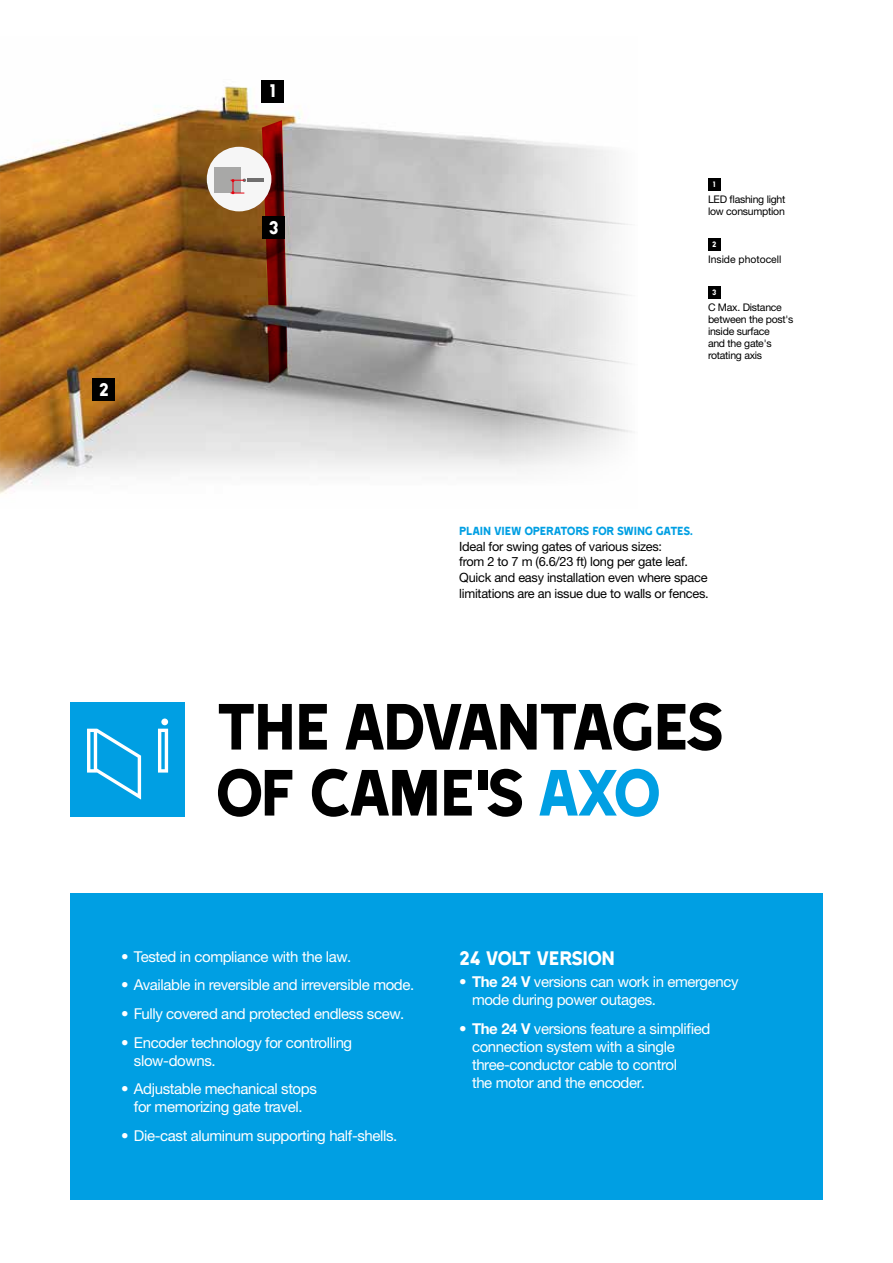
<style>
.page{position:relative;width:893px;height:1263px;background:#fff}
.page>*{position:absolute;margin:0;border:0;box-sizing:border-box;transform-origin:0 0}
.t1{font:75px/66px "Came Type";letter-spacing:-.05em;color:#000}
.t2{font:22.5px "Came Type";letter-spacing:-.03em;color:#fff}
.t3{font:16.8px "Came Type";color:#fff}
.t4{font:15px/18px "Helvetica Neue LTW1 G";letter-spacing:-.025em;color:#fff}
.t5{font:13.5px "Came Type";letter-spacing:-.025em;color:#009fe3}
.t6{font:12.75px/15.8px "Helvetica Neue LTW1 G";letter-spacing:-.02em;color:#000}
.t7{font:10.5px/12px "Helvetica Neue LTW1 G";letter-spacing:-.025em;color:#000}
.t8{font:10.5px "Helvetica Neue LTW1 G";color:#000}
.t9{font:9px "Came Type";color:#fff}
.s1{color:#009fe3}
.s2{font-weight:700}
</style>
<div class="page">
<img style="left:0;top:86px;width:632px;height:408px">
<svg style="left:262px;top:120px;width:24px;height:186px"></svg>
<svg style="left:267px;top:324px;width:20px;height:58px"></svg>
<div style="left:261px;top:80px;width:23px;height:23px;background:#000"></div>
<div style="left:70px;top:893px;width:753px;height:306px;background:#009fe3"></div>
<div style="left:70px;top:702px;width:115px;height:114px;background:#009fe3"></div>
<div style="left:161px;top:718px;width:7px;height:7px;background:#fff;border-radius:50%"></div>
<svg style="left:158px;top:729px;width:10px;height:43px"></svg>
<svg style="left:87px;top:729px;width:54px;height:71px"></svg>
<div style="left:92px;top:378px;width:23px;height:23px;background:#000"></div>
<div style="left:708px;top:179px;width:13px;height:12px;background:#000"></div>
<div style="left:708px;top:239px;width:13px;height:12px;background:#000"></div>
<div style="left:708px;top:287px;width:13px;height:12px;background:#000"></div>
<div style="left:263px;top:216px;width:22px;height:23px;background:#000"></div>
<div style="left:207px;top:147px;width:64px;height:64px;background:#f6f6f6;border-radius:50%"></div>
<div style="left:214px;top:167px;width:27px;height:26px;background:#a8a8a7"></div>
<hr style="left:247px;top:178px;width:17px;height:4px;background:#706f6f">
<svg style="left:231px;top:179px;width:15px;height:15px"></svg>
<p class="t3" style="left:99px;top:379px;width:12px">2</p>
<p class="t3" style="left:270px;top:80px;width:8px">1</p>
<p class="t3" style="left:269px;top:217px;width:12px">3</p>
<p class="t9" style="left:713px;top:180px;width:4px">1</p>
<p class="t7" style="left:708px;top:194px;width:79px">LED flashing light low consumption</p>
<p class="t9" style="left:712px;top:240px;width:6px">2</p>
<p class="t8" style="left:708px;top:253px;width:75px">Inside photocell</p>
<p class="t9" style="left:712px;top:288px;width:6px">3</p>
<p class="t7" style="left:708px;top:302px;width:87px">C Max. Distance between the post's inside surface<br>and the gate's rotating axis</p>
<p class="t5" style="left:459px;top:524px;width:235px">PLAIN VIEW OPERATORS FOR SWING GATES.</p>
<p class="t6" style="left:459px;top:538px;width:251px">Ideal for swing gates of various sizes:<br>from 2 to 7 m (6.6/23 ft) long per gate leaf.<br>Quick and easy installation even where space limitations are an issue due to walls or fences.</p>
<h1 class="t1" style="left:215px;top:693px;width:511px">THE ADVANTAGES<br>OF CAME'S <span class="s1">AXO</span></h1>
<p class="t4" style="left:121px;top:947px;width:232px">• Tested in compliance with the law.</p>
<p class="t4" style="left:121px;top:976px;width:295px">• Available in reversible and irreversible mode.</p>
<p class="t4" style="left:121px;top:1004px;width:285px">• Fully covered and protected endless scew.</p>
<p class="t4" style="left:134px;top:1033px;width:220px;text-indent:-13px">• Encoder technology for controlling slow-downs.</p>
<p class="t4" style="left:121px;top:1080px;width:197px;text-align:center">• Adjustable mechanical stops for memorizing gate travel.</p>
<p class="t4" style="left:121px;top:1126px;width:278px">• Die-cast aluminum supporting half-shells.</p>
<h2 class="t2" style="left:459px;top:946px;width:157px">24 VOLT VERSION</h2>
<p class="t4" style="left:472px;top:973px;width:268px;text-indent:-13px">• <span class="s2">The 24 V</span> versions can work in emergency mode during power outages.</p>
<p class="t4" style="left:472px;top:1019px;width:240px;text-indent:-13px"><span class="s2">• The 24 V</span> versions feature a simplified connection system with a single three-conductor cable to control<br>the motor and the encoder.</p>
</div>
